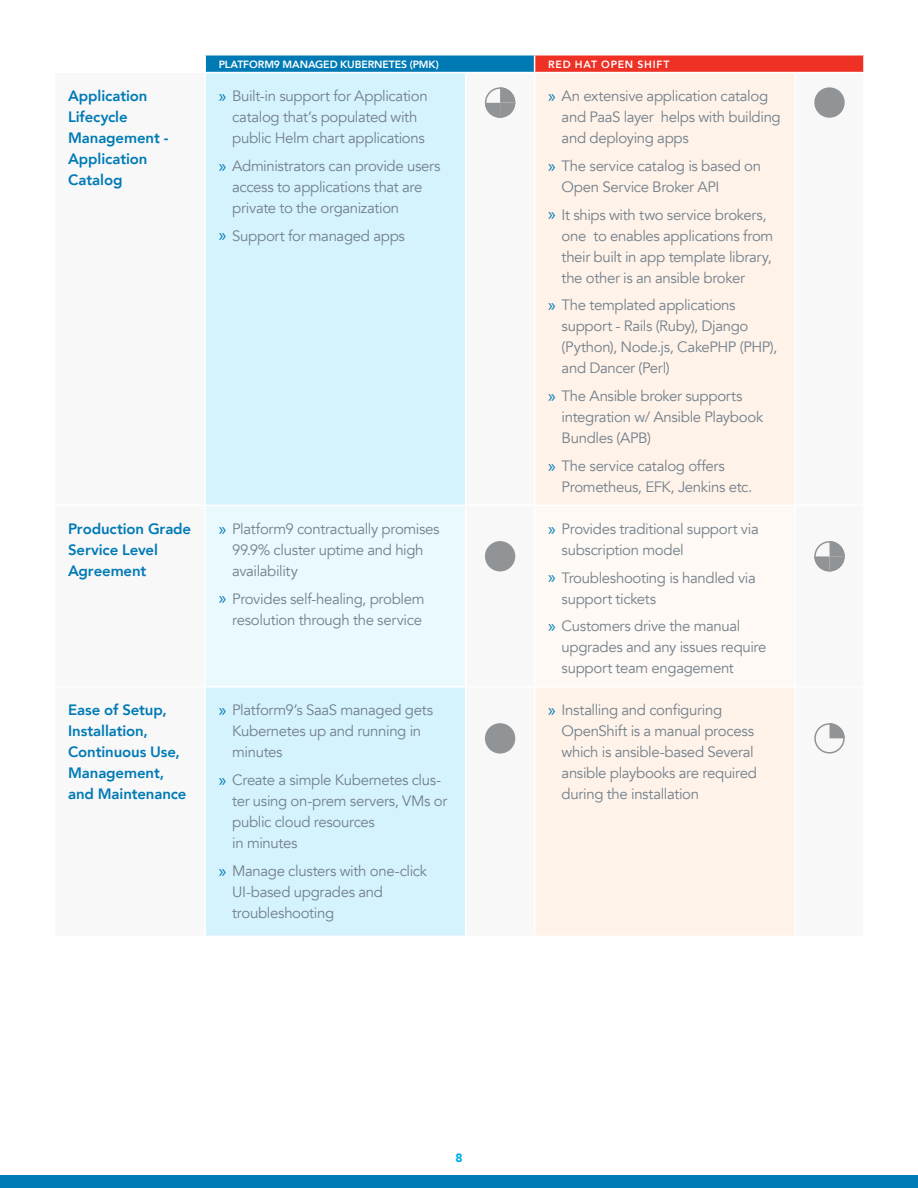
<style>
.page{position:relative;width:918px;height:1188px;background:#fff}
.page>*{position:absolute;margin:0;border:0;box-sizing:border-box;transform-origin:0 0}
.t1{font:15px/21px "Avenir";letter-spacing:-.025em;color:#73808b}
.Table_Body{font:800 15px/21px "Avenir";letter-spacing:-.01em;color:#007ab5}
.t2{font:900 12px "Avenir";color:#00abe8}
.Table_Header{font:800 10.5px "Avenir";letter-spacing:-.005em;color:#fff}
.Table_Header-2{font:800 10.5px "Avenir";letter-spacing:.075em;color:#fff}
.s1{font-family:"Myriad Pro";font-size:18px;color:#007ab5}
</style>
<div class="page">
<div style="left:0;top:1175px;width:918px;height:13px;background:#007bb6"></div>
<div style="left:205px;top:55px;width:330px;height:18px;background:#007ab5"></div>
<div style="left:535px;top:55px;width:329px;height:18px;background:#ee3124"></div>
<div style="left:206px;top:73px;width:259px;height:863px;background:#d5f3fd"></div>
<div style="left:535px;top:73px;width:259px;height:863px;background:#fef2e9"></div>
<div style="left:205px;top:505px;width:261px;height:182px;background:#eaf9fe"></div>
<div style="left:535px;top:505px;width:260px;height:182px;background:#fef9f4"></div>
<hr style="left:205px;top:505px;width:261px;height:1px;background:#fff">
<hr style="left:204px;top:506px;width:2px;height:180px;background:#fff">
<hr style="left:465px;top:506px;width:1px;height:180px;background:#fff">
<hr style="left:535px;top:505px;width:260px;height:1px;background:#fff">
<hr style="left:794px;top:506px;width:2px;height:180px;background:#fff">
<hr style="left:205px;top:686px;width:261px;height:2px;background:#fff">
<hr style="left:535px;top:686px;width:260px;height:2px;background:#fff">
<hr style="left:204px;top:54px;width:262px;height:2px;background:#fff">
<svg style="left:205px;top:55px;width:1px;height:17px"></svg>
<hr style="left:466px;top:54px;width:69px;height:2px;background:#fff">
<hr style="left:535px;top:54px;width:260px;height:2px;background:#fff">
<svg style="left:534px;top:55px;width:1px;height:17px"></svg>
<hr style="left:795px;top:54px;width:70px;height:2px;background:#fff">
<svg style="left:863px;top:55px;width:1px;height:17px"></svg>
<hr style="left:204px;top:72px;width:262px;height:1px;background:#fff">
<hr style="left:466px;top:72px;width:69px;height:1px;background:#fff">
<hr style="left:535px;top:72px;width:260px;height:1px;background:#fff">
<hr style="left:795px;top:72px;width:70px;height:1px;background:#fff">
<svg style="left:485px;top:87px;width:30px;height:31px"></svg>
<svg style="left:814px;top:541px;width:31px;height:30px"></svg>
<svg style="left:814px;top:723px;width:31px;height:31px"></svg>
<div style="left:814px;top:87px;width:31px;height:31px;background:#919496;border-radius:50%"></div>
<div style="left:485px;top:541px;width:30px;height:30px;background:#919496;border-radius:50%"></div>
<div style="left:485px;top:723px;width:30px;height:31px;background:#919496;border-radius:50%"></div>
<p class="Table_Header" style="left:219px;top:56px;width:222px">PLATFORM9 MANAGED KUBERNETES (PMK)</p>
<p class="Table_Header-2" style="left:548px;top:56px;width:123px">RED HAT OPEN SHIFT</p>
<p class="Table_Body" style="left:68px;top:85px;width:102px">Application<br>Lifecycle<br>Management -<br>Application<br>Catalog</p>
<p class="t1" style="left:232px;top:86px;width:197px;text-indent:-14px"><span class="s1">»</span> Built-in support for Application catalog that’s populated with public Helm chart applications</p>
<p class="t1" style="left:232px;top:155px;width:210px;text-indent:-14px"><span class="s1">»</span> Administrators can provide users access to applications that are private to the organization</p>
<p class="t1" style="left:219px;top:225px;width:188px"><span class="s1">»</span> Support for managed apps</p>
<p class="Table_Body" style="left:68px;top:518px;width:125px">Production Grade<br>Service Level<br>Agreement</p>
<p class="t1" style="left:232px;top:518px;width:209px;text-indent:-14px"><span class="s1">»</span> Platform9 contractually promises<br>99.9% cluster uptime and high availability</p>
<p class="t1" style="left:219px;top:588px;width:207px;text-align:right"><span class="s1">»</span> Provides self-healing, problem resolution through the service</p>
<p class="Table_Body" style="left:68px;top:700px;width:120px">Ease of Setup,<br>Installation,<br>Continuous Use,<br>Management, and Maintenance</p>
<p class="t1" style="left:232px;top:700px;width:202px;text-indent:-14px"><span class="s1">»</span> Platform9’s SaaS managed gets<br>Kubernetes up and running in minutes</p>
<p class="t1" style="left:232px;top:770px;width:217px;text-indent:-14px"><span class="s1">»</span> Create a simple Kubernetes clus&shy;ter using on-prem servers, VMs or public cloud resources<br>in minutes</p>
<p class="t1" style="left:232px;top:860px;width:196px;text-indent:-14px"><span class="s1">»</span> Manage clusters with one-click<br>UI-based upgrades and troubleshooting</p>
<p class="t1" style="left:562px;top:86px;width:221px;text-indent:-14px"><span class="s1">»</span> An extensive application catalog and PaaS layer helps with building and deploying apps</p>
<p class="t1" style="left:562px;top:155px;width:201px;text-indent:-14px"><span class="s1">»</span> The service catalog is based on<br>Open Service Broker API</p>
<p class="t1" style="left:562px;top:204px;width:213px;text-indent:-14px"><span class="s1">»</span> It ships with two service brokers, one to enables applications from their built in app template library, the other is an ansible broker</p>
<p class="t1" style="left:562px;top:295px;width:217px;text-indent:-14px"><span class="s1">»</span> The templated applications support - Rails (Ruby), Django (Python), Node.js, CakePHP (PHP), and Dancer (Perl)</p>
<p class="t1" style="left:562px;top:386px;width:203px;text-indent:-14px"><span class="s1">»</span> The Ansible broker supports integration w/ Ansible Playbook<br>Bundles (APB)</p>
<p class="t1" style="left:562px;top:455px;width:192px;text-indent:-14px"><span class="s1">»</span> The service catalog offers<br>Prometheus, EFK, Jenkins etc.</p>
<p class="t1" style="left:562px;top:518px;width:199px;text-indent:-14px"><span class="s1">»</span> Provides traditional support via subscription model</p>
<p class="t1" style="left:562px;top:567px;width:196px;text-indent:-14px"><span class="s1">»</span> Troubleshooting is handled via support tickets</p>
<p class="t1" style="left:562px;top:616px;width:207px;text-indent:-14px"><span class="s1">»</span> Customers drive the manual upgrades and any issues require support team engagement</p>
<p class="t1" style="left:562px;top:700px;width:197px;text-indent:-14px"><span class="s1">»</span> Installing and configuring<br>OpenShift is a manual process which is ansible-based Several ansible playbooks are required during the installation</p>
<p class="t2" style="left:455px;top:1147px;width:9px">8</p>
</div>
